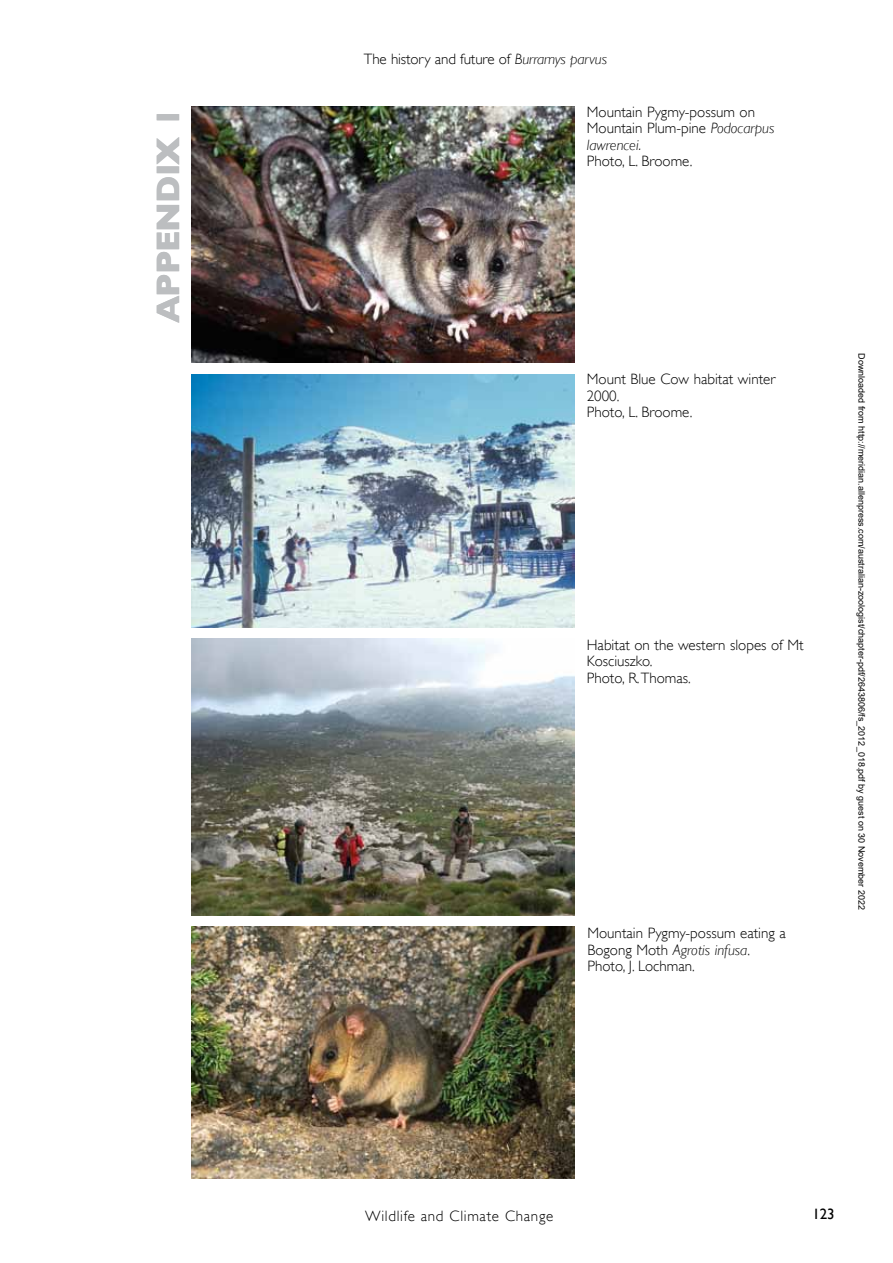
<style>
.page{position:relative;width:893px;height:1263px;background:#fff}
.page>*{position:absolute;margin:0;border:0;box-sizing:border-box;transform-origin:0 0}
.t1{font:700 33px "Gill Sans";letter-spacing:-.025em;color:#bcbec0}
.t2{font:300 15px/16.5px "Gill Sans";color:#000}
.t3{font:300 15px "Gill Sans";letter-spacing:.045em;color:#000}
.t4{font:15px "Gill Sans";color:#000}
.t5{font:9px "Arial";color:#000}
.s1{font-style:italic}
</style>
<div class="page">
<img style="left:191px;top:106px;width:383px;height:256px">
<img style="left:191px;top:374px;width:383px;height:254px">
<img style="left:191px;top:638px;width:383px;height:278px">
<img style="left:191px;top:927px;width:383px;height:252px">
<h1 class="t1" style="left:149px;top:323px;width:217px;rotate:-90deg">APPENDIX 1</h1>
<p class="t2" style="left:364px;top:51px;width:245px">The history and future of <span class="s1">Burramys parvus</span></p>
<p class="t2" style="left:587px;top:103px;width:189px">Mountain Pygmy-possum on<br>Mountain Plum-pine <span class="s1">Podocarpus lawrencei.</span></p>
<p class="t2" style="left:587px;top:153px;width:107px">Photo, L. Broome.</p>
<p class="t2" style="left:587px;top:371px;width:190px">Mount Blue Cow habitat winter<br>2000.<br>Photo, L. Broome.</p>
<p class="t2" style="left:587px;top:636px;width:218px">Habitat on the western slopes of Mt<br>Kosciuszko.<br>Photo, R. Thomas.</p>
<p class="t2" style="left:587px;top:925px;width:200px">Mountain Pygmy-possum eating a<br>Bogong Moth <span class="s1">Agrotis infusa</span>.<br>Photo, J. Lochman.</p>
<p class="t5" style="left:865px;top:353px;width:558px;rotate:90deg">Downloaded from http://meridian.allenpress.com/australian-zoologist/chapter-pdf/2643806/fs_2012_018.pdf by guest on 30 November 2022</p>
<p class="t3" style="left:365px;top:1207px;width:190px">Wildlife and Climate Change</p>
<p class="t4" style="left:813px;top:1205px;width:24px">123</p>
</div>
